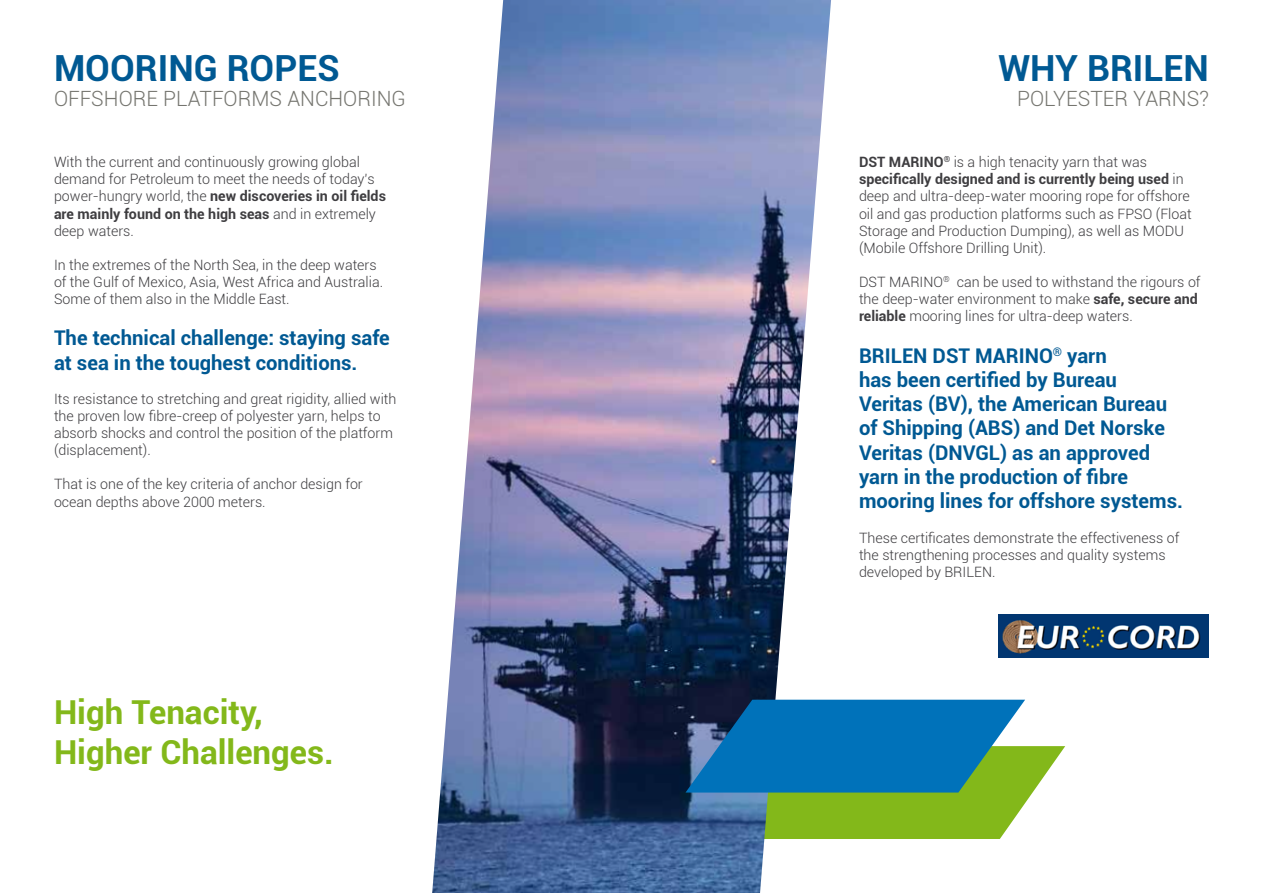
<style>
.page{position:relative;width:1263px;height:893px;background:#fff}
.page>*{position:absolute;margin:0;border:0;box-sizing:border-box;transform-origin:0 0}
.t1{font:700 36px "Roboto";color:#005993}
.t2{font:700 33px/39.6px "Roboto";color:#83b81a}
.t3{font:300 21px "Roboto";color:#75756f}
.t4{font:700 20.25px/24.3px "Roboto";color:#005993}
.t5{font:300 14.25px/17.1px "Roboto";color:#3e3d40}
.s1{font-weight:700}
</style>
<div class="page">
<img style="left:432px;top:0;width:399px;height:893px">
<svg style="left:685px;top:700px;width:380px;height:139px;background:#49928d"></svg>
<img style="left:998px;top:614px;width:211px;height:44px">
<h1 class="t1" style="left:54px;top:43px;width:287px">MOORING ROPES</h1>
<h3 class="t3" style="left:54px;top:84px;width:354px">OFFSHORE PLATFORMS ANCHORING</h3>
<p class="t5" style="left:54px;top:153px;width:333px">With the current and continuously growing global demand for Petroleum to meet the needs of today’s power-hungry world, the <span class="s1">new discoveries in oil fields are mainly found on the high seas</span> and in extremely deep waters.</p>
<p class="t5" style="left:54px;top:256px;width:331px">In the extremes of the North Sea, in the deep waters of the Gulf of Mexico, Asia, West Africa and Australia.<br>Some of them also in the Middle East.</p>
<h3 class="t4" style="left:54px;top:325px;width:337px">The technical challenge: staying safe at sea in the toughest conditions.</h3>
<p class="t5" style="left:54px;top:390px;width:344px">Its resistance to stretching and great rigidity, allied with the proven low fibre-creep of polyester yarn, helps to absorb shocks and control the position of the platform (displacement).</p>
<p class="t5" style="left:54px;top:475px;width:310px">That is one of the key criteria of anchor design for ocean depths above 2000 meters.</p>
<h2 class="t2" style="left:54px;top:692px;width:281px">High Tenacity,<br>Higher Challenges.</h2>
<h1 class="t1" style="left:998px;top:43px;width:212px">WHY BRILEN</h1>
<h3 class="t3" style="left:1017px;top:84px;width:193px">POLYESTER YARNS?</h3>
<p class="t5" style="left:859px;top:153px;width:334px"><span class="s1">DST MARINO</span><sup>®</sup> is a high tenacity yarn that was <span class="s1">specifically designed and is currently being used</span> in deep and ultra-deep-water mooring rope for offshore oil and gas production platforms such as FPSO (Float Storage and Production Dumping), as well as MODU (Mobile Offshore Drilling Unit).</p>
<p class="t5" style="left:859px;top:273px;width:343px">DST MARINO<sup>®</sup> can be used to withstand the rigours of the deep-water environment to make <span class="s1">safe, secure and reliable</span> mooring lines for ultra-deep waters.</p>
<h3 class="t4" style="left:859px;top:342px;width:325px">BRILEN DST MARINO<sup>®</sup> yarn<br>has been certified by Bureau<br>Veritas (BV), the American Bureau of Shipping (ABS) and Det Norske<br>Veritas (DNVGL) as an approved yarn in the production of fibre mooring lines for offshore systems.</h3>
<p class="t5" style="left:859px;top:528px;width:322px">These certificates demonstrate the effectiveness of the strengthening processes and quality systems developed by BRILEN.</p>
</div>
